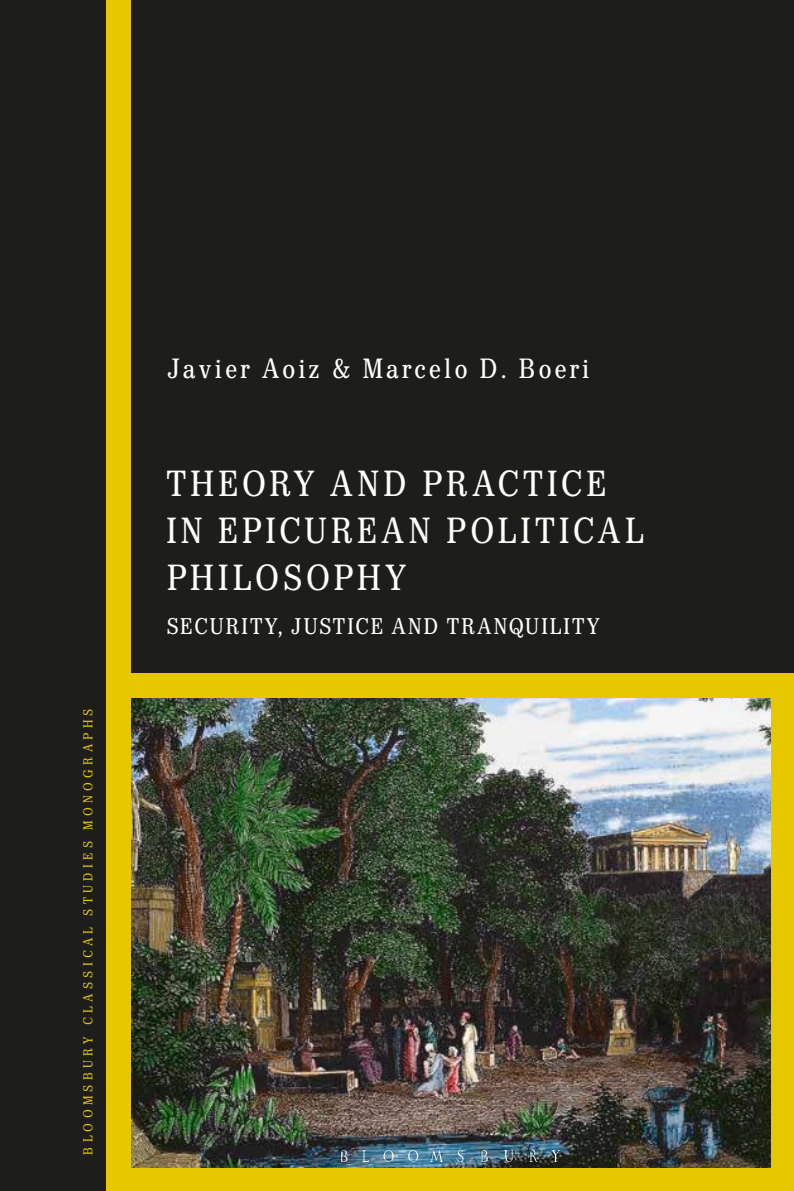
<style>
.page{position:relative;width:794px;height:1191px;background:#fff}
.page>*{position:absolute;margin:0;border:0;box-sizing:border-box;transform-origin:0 0}
.t1{font:300 condensed 34.3px/47.1px "Digi Antiqua LT";letter-spacing:.12em;color:#fff}
.t2{font:300 condensed 26.25px "Digi Antiqua LT";letter-spacing:.1em;color:#fff}
.t3{font:300 condensed 21.35px "Digi Antiqua LT";letter-spacing:.095em;color:#fff}
.t4{font:300 condensed 12.25px "Digi Antiqua LT";letter-spacing:.35em;color:#e7c800}
</style>
<div class="page">
<div style="left:0;top:0;width:144px;height:1191px;background:#1d1d1b"></div>
<div style="left:127px;top:0;width:667px;height:676px;background:#1d1d1b"></div>
<img style="left:131px;top:698px;width:640px;height:470px">
<div style="left:771px;top:685px;width:23px;height:506px;background:#e7c800"></div>
<div style="left:106px;top:0;width:25px;height:1191px;background:#e7c800"></div>
<div style="left:128px;top:1168px;width:666px;height:23px;background:#e7c800"></div>
<div style="left:118px;top:673px;width:676px;height:25px;background:#e7c800"></div>
<img style="left:341px;top:1151px;width:219px;height:10px">
<p class="t4" style="left:81px;top:1154px;width:447px;rotate:-90deg">BLOOMSBURY CLASSICAL STUDIES MONOGRAPHS</p>
<p class="t2" style="left:168px;top:353px;width:424px">Javier Aoiz &amp; Marcelo D. Boeri</p>
<p class="t1" style="left:166px;top:461px;width:478px">THEORY AND PRACTICE<br>IN EPICUREAN POLITICAL<br>PHILOSOPHY</p>
<p class="t3" style="left:166px;top:614px;width:435px">SECURITY, JUSTICE AND TRANQUILITY</p>
</div>
